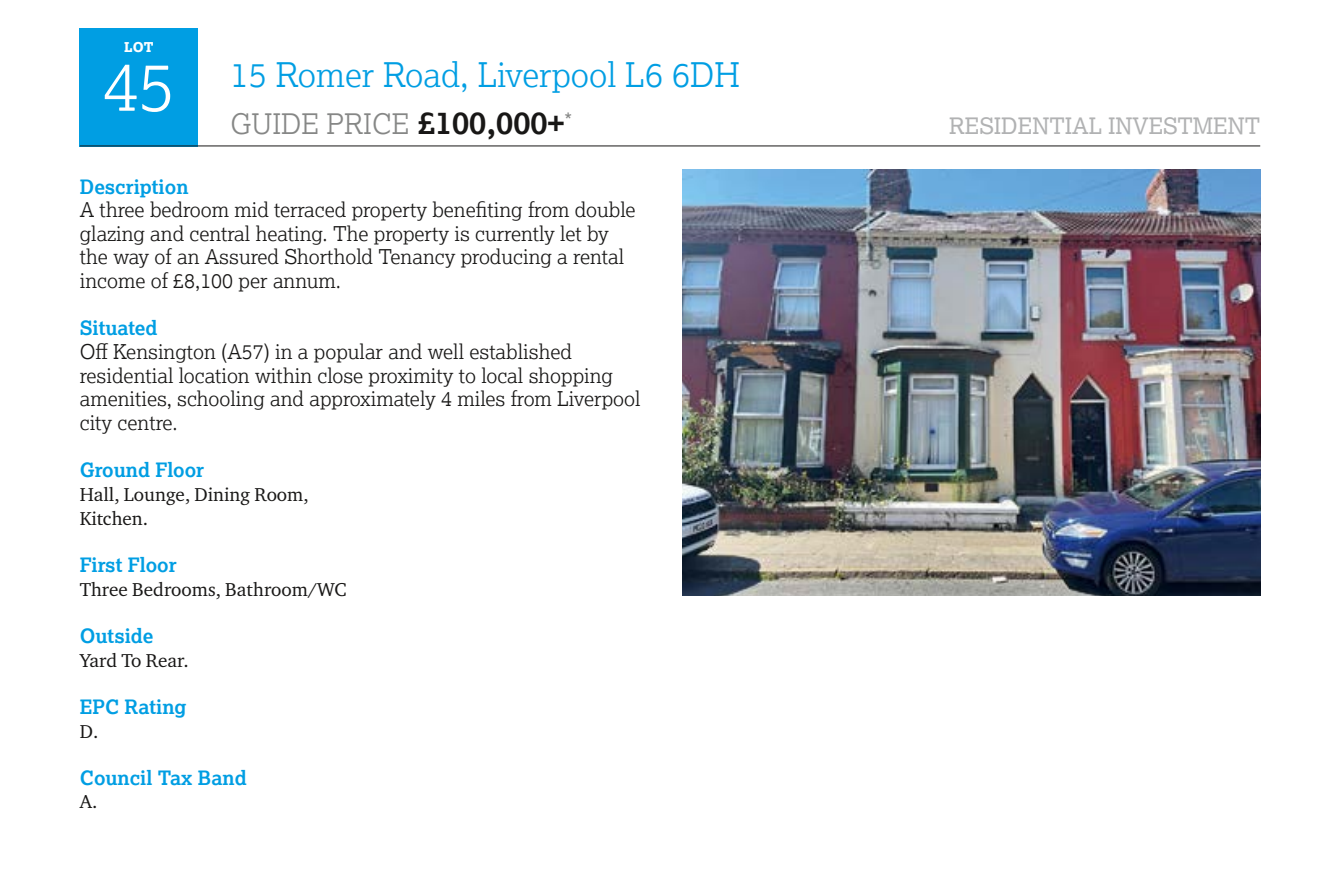
<style>
.page{position:relative;width:1340px;height:892px;background:#fff}
.page>*{position:absolute;margin:0;border:0;box-sizing:border-box;transform-origin:0 0}
.t1{font:300 67.5px "Lexia";color:#fff}
.t2{font:300 33.75px "Lexia";color:#009ee3}
.t3{font:300 28.12px "Lexia";color:#868786}
.t4{font:22.5px "Lexia";color:#b1b2b3}
.t5{font:300 20.25px/23.6px "Lexia";color:#181716}
.t6{font:700 19.8px "Lexia";color:#009ee3}
.t7{font:19.12px/23.6px "Charter ITC Pro";color:#181716}
.t8{font:800 13.5px "Lexia";color:#fff}
.s1{font-weight:700;font-size:31.5px;color:#181716}
</style>
<div class="page">
<div style="left:80px;top:28px;width:118px;height:118px;background:#009ee3"></div>
<hr style="left:80px;top:145px;width:1180px;height:1px;background:#181716">
<img style="left:682px;top:170px;width:578px;height:425px">
<p class="t8" style="left:124px;top:38px;width:31px">LOT</p>
<h1 class="t1" style="left:103px;top:44px;width:74px">45</h1>
<h2 class="t2" style="left:230px;top:53px;width:511px">15 Romer Road, Liverpool L6 6DH</h2>
<h3 class="t3" style="left:230px;top:106px;width:343px">GUIDE PRICE <span class="s1">£100,000+</span><sup>*</sup></h3>
<p class="t4" style="left:949px;top:112px;width:313px">RESIDENTIAL INVESTMENT</p>
<p class="t6" style="left:80px;top:174px;width:110px">Description</p>
<p class="t5" style="left:80px;top:197px;width:557px">A three bedroom mid terraced property benefiting from double glazing and central heating. The property is currently let by the way of an Assured Shorthold Tenancy producing a rental income of £8,100 per annum.</p>
<p class="t6" style="left:80px;top:315px;width:79px">Situated</p>
<p class="t5" style="left:80px;top:339px;width:562px">Off Kensington (A57) in a popular and well established residential location within close proximity to local shopping amenities, schooling and approximately 4 miles from Liverpool city centre.</p>
<p class="t6" style="left:80px;top:457px;width:126px">Ground Floor</p>
<p class="t7" style="left:80px;top:482px;width:230px">Hall, Lounge, Dining Room,<br>Kitchen.</p>
<p class="t6" style="left:80px;top:552px;width:98px">First Floor</p>
<p class="t7" style="left:80px;top:576px;width:268px">Three Bedrooms, Bathroom/WC</p>
<p class="t6" style="left:80px;top:623px;width:75px">Outside</p>
<p class="t7" style="left:80px;top:647px;width:110px">Yard To Rear.</p>
<p class="t6" style="left:80px;top:693px;width:108px">EPC Rating</p>
<p class="t7" style="left:80px;top:718px;width:20px">D.</p>
<p class="t6" style="left:80px;top:764px;width:168px">Council Tax Band</p>
<p class="t7" style="left:80px;top:789px;width:19px">A.</p>
</div>
